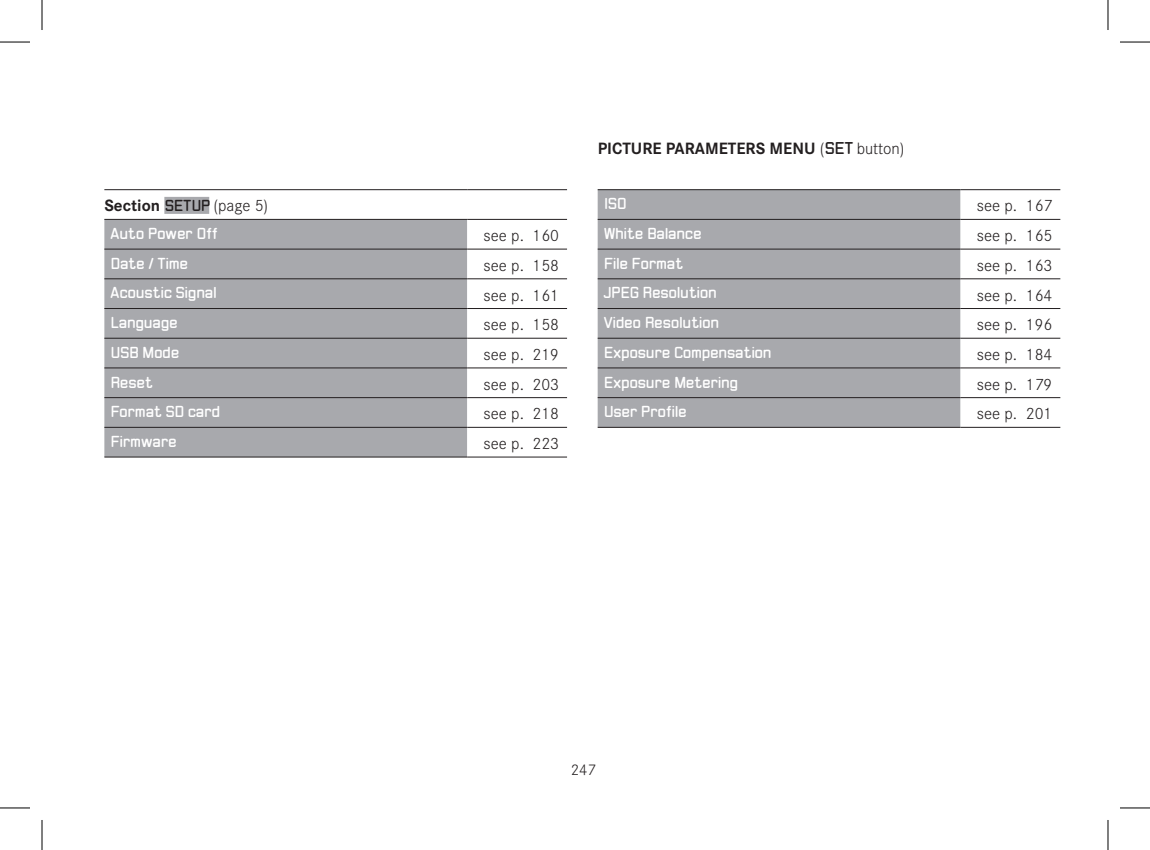
<style>
.page{position:relative;width:1150px;height:850px;background:#fff}
.page>*{position:absolute;margin:0;border:0;box-sizing:border-box;transform-origin:0 0}
.t1{font:300 17px "Corporate S";color:#231f20}
.t2{font:700 17px "Corporate S";color:#231f20}
.t3{font:300 16px "Corporate S";color:#231f20}
.t4{font:14px "LG1050";letter-spacing:.025em;color:#fff}
.s1{font-family:"LG1050";font-weight:400;font-size:14px}
.s2{font-weight:300}
.s3{font-family:"LG1050";font-weight:400;font-size:15px}
</style>
<div class="page">
<div style="left:104px;top:220px;width:363px;height:236px;background:#a8a9ad"></div>
<svg style="left:467px;top:249px;width:100px;height:178px"></svg>
<hr style="left:104px;top:189px;width:363px;height:1px;background:#231f20">
<hr style="left:467px;top:189px;width:100px;height:1px;background:#231f20">
<hr style="left:104px;top:219px;width:363px;height:1px;background:#231f20">
<hr style="left:467px;top:219px;width:100px;height:1px;background:#231f20">
<hr style="left:104px;top:248px;width:363px;height:1px;background:#231f20">
<hr style="left:467px;top:248px;width:100px;height:1px;background:#231f20">
<hr style="left:104px;top:278px;width:363px;height:1px;background:#231f20">
<hr style="left:467px;top:278px;width:100px;height:1px;background:#231f20">
<hr style="left:104px;top:308px;width:363px;height:1px;background:#231f20">
<hr style="left:467px;top:308px;width:100px;height:1px;background:#231f20">
<hr style="left:104px;top:337px;width:363px;height:1px;background:#231f20">
<hr style="left:467px;top:337px;width:100px;height:1px;background:#231f20">
<hr style="left:104px;top:367px;width:363px;height:1px;background:#231f20">
<hr style="left:467px;top:367px;width:100px;height:1px;background:#231f20">
<hr style="left:104px;top:397px;width:363px;height:1px;background:#231f20">
<hr style="left:467px;top:397px;width:100px;height:1px;background:#231f20">
<hr style="left:104px;top:427px;width:363px;height:1px;background:#231f20">
<hr style="left:467px;top:427px;width:100px;height:1px;background:#231f20">
<hr style="left:104px;top:456px;width:363px;height:1px;background:#231f20">
<hr style="left:467px;top:456px;width:100px;height:1px;background:#231f20">
<div style="left:164px;top:197px;width:45px;height:17px;background:#a8a9ad"></div>
<div style="left:110px;top:224px;width:107px;height:17px;background:#a8a9ad"></div>
<div style="left:110px;top:254px;width:79px;height:17px;background:#a8a9ad"></div>
<div style="left:110px;top:284px;width:106px;height:17px;background:#a8a9ad"></div>
<div style="left:110px;top:313px;width:69px;height:17px;background:#a8a9ad"></div>
<div style="left:110px;top:343px;width:70px;height:17px;background:#a8a9ad"></div>
<div style="left:110px;top:373px;width:44px;height:17px;background:#a8a9ad"></div>
<div style="left:110px;top:402px;width:111px;height:17px;background:#a8a9ad"></div>
<div style="left:110px;top:432px;width:68px;height:17px;background:#a8a9ad"></div>
<div style="left:598px;top:190px;width:362px;height:237px;background:#a8a9ad"></div>
<svg style="left:960px;top:190px;width:100px;height:237px"></svg>
<hr style="left:598px;top:189px;width:362px;height:1px;background:#231f20">
<hr style="left:598px;top:219px;width:362px;height:1px;background:#231f20">
<hr style="left:598px;top:248px;width:362px;height:1px;background:#231f20">
<hr style="left:598px;top:278px;width:362px;height:1px;background:#231f20">
<hr style="left:598px;top:308px;width:362px;height:1px;background:#231f20">
<hr style="left:598px;top:337px;width:362px;height:1px;background:#231f20">
<hr style="left:598px;top:367px;width:362px;height:1px;background:#231f20">
<hr style="left:598px;top:397px;width:362px;height:1px;background:#231f20">
<hr style="left:598px;top:427px;width:362px;height:1px;background:#231f20">
<hr style="left:960px;top:189px;width:100px;height:1px;background:#231f20">
<hr style="left:960px;top:219px;width:100px;height:1px;background:#231f20">
<hr style="left:960px;top:248px;width:100px;height:1px;background:#231f20">
<hr style="left:960px;top:278px;width:100px;height:1px;background:#231f20">
<hr style="left:960px;top:308px;width:100px;height:1px;background:#231f20">
<hr style="left:960px;top:337px;width:100px;height:1px;background:#231f20">
<hr style="left:960px;top:367px;width:100px;height:1px;background:#231f20">
<hr style="left:960px;top:397px;width:100px;height:1px;background:#231f20">
<hr style="left:960px;top:427px;width:100px;height:1px;background:#231f20">
<div style="left:603px;top:195px;width:24px;height:17px;background:#a8a9ad"></div>
<div style="left:603px;top:224px;width:99px;height:17px;background:#a8a9ad"></div>
<div style="left:603px;top:254px;width:81px;height:17px;background:#a8a9ad"></div>
<div style="left:603px;top:284px;width:115px;height:17px;background:#a8a9ad"></div>
<div style="left:603px;top:313px;width:117px;height:17px;background:#a8a9ad"></div>
<div style="left:603px;top:343px;width:169px;height:17px;background:#a8a9ad"></div>
<div style="left:603px;top:373px;width:136px;height:17px;background:#a8a9ad"></div>
<div style="left:603px;top:402px;width:85px;height:17px;background:#a8a9ad"></div>
<hr style="left:0;top:42px;width:30px;height:1px;background:#000">
<hr style="left:1120px;top:42px;width:30px;height:1px;background:#000">
<hr style="left:0;top:807px;width:30px;height:1px;background:#000">
<hr style="left:1120px;top:807px;width:30px;height:1px;background:#000">
<hr style="left:42px;top:0;width:1px;height:30px;background:#000">
<hr style="left:42px;top:819px;width:1px;height:30px;background:#000">
<hr style="left:1107px;top:0;width:1px;height:30px;background:#000">
<hr style="left:1107px;top:819px;width:1px;height:30px;background:#000">
<p class="t2" style="left:104px;top:192px;width:165px">Section <span class="s1">SETUP</span> <span class="s2">(page 5)</span></p>
<p class="t4" style="left:110px;top:223px;width:108px">Auto Power Off</p>
<p class="t1" style="left:484px;top:223px;width:77px">see p. 160</p>
<p class="t4" style="left:110px;top:253px;width:79px">Date / Time</p>
<p class="t1" style="left:484px;top:253px;width:77px">see p. 158</p>
<p class="t4" style="left:110px;top:282px;width:107px">Acoustic Signal</p>
<p class="t1" style="left:484px;top:283px;width:77px">see p. 161</p>
<p class="t4" style="left:110px;top:312px;width:68px">Language</p>
<p class="t1" style="left:484px;top:312px;width:77px">see p. 158</p>
<p class="t4" style="left:110px;top:342px;width:70px">USB Mode</p>
<p class="t1" style="left:484px;top:342px;width:77px">see p. 219</p>
<p class="t4" style="left:110px;top:371px;width:43px">Reset</p>
<p class="t1" style="left:484px;top:372px;width:77px">see p. 203</p>
<p class="t4" style="left:110px;top:401px;width:111px">Format SD card</p>
<p class="t1" style="left:484px;top:401px;width:77px">see p. 218</p>
<p class="t4" style="left:110px;top:431px;width:67px">Firmware</p>
<p class="t1" style="left:484px;top:431px;width:77px">see p. 223</p>
<p class="t2" style="left:598px;top:135px;width:308px">PICTURE PARAMETERS MENU <span class="s2">(</span><span class="s3">SET</span> <span class="s2">button)</span></p>
<p class="t4" style="left:603px;top:193px;width:24px">ISO</p>
<p class="t1" style="left:977px;top:194px;width:77px">see p. 167</p>
<p class="t4" style="left:603px;top:223px;width:99px">White Balance</p>
<p class="t1" style="left:977px;top:223px;width:77px">see p. 165</p>
<p class="t4" style="left:603px;top:253px;width:80px">File Format</p>
<p class="t1" style="left:977px;top:253px;width:77px">see p. 163</p>
<p class="t4" style="left:603px;top:282px;width:114px">JPEG Resolution</p>
<p class="t1" style="left:977px;top:283px;width:77px">see p. 164</p>
<p class="t4" style="left:603px;top:312px;width:116px">Video Resolution</p>
<p class="t1" style="left:977px;top:312px;width:77px">see p. 196</p>
<p class="t4" style="left:603px;top:342px;width:169px">Exposure Compensation</p>
<p class="t1" style="left:977px;top:342px;width:77px">see p. 184</p>
<p class="t4" style="left:603px;top:371px;width:136px">Exposure Metering</p>
<p class="t1" style="left:977px;top:372px;width:77px">see p. 179</p>
<p class="t4" style="left:603px;top:401px;width:84px">User Profile</p>
<p class="t1" style="left:977px;top:401px;width:77px">see p. 201</p>
<p class="t3" style="left:571px;top:758px;width:26px">247</p>
</div>
